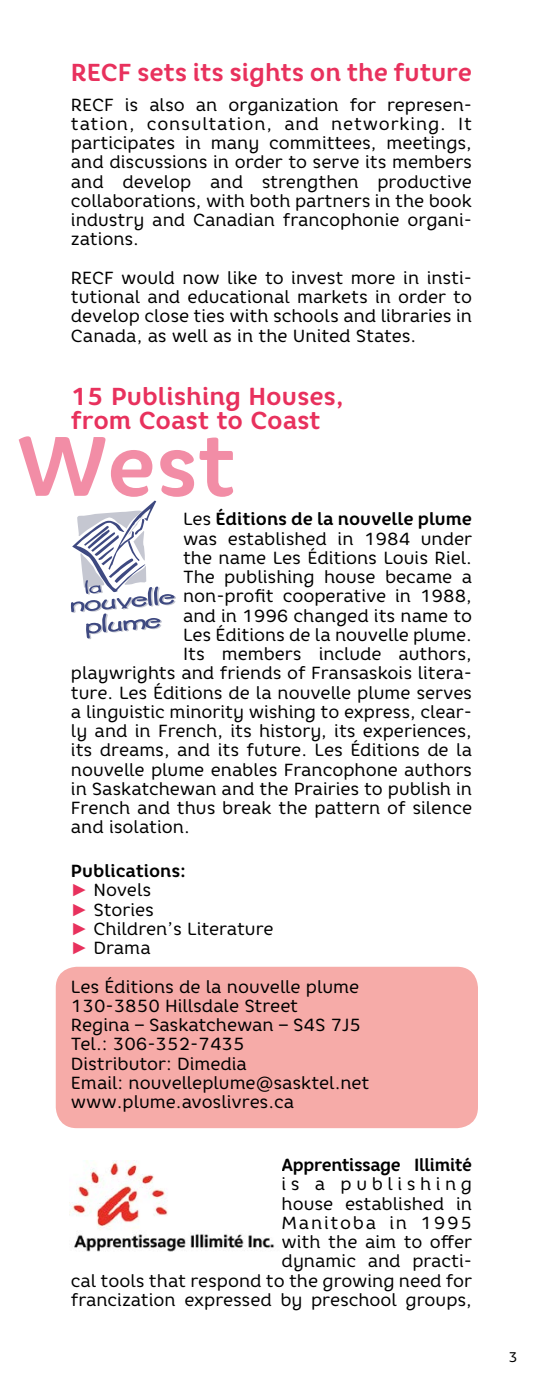
<style>
.page{position:relative;width:536px;height:1386px;background:#fff}
.page>*{position:absolute;margin:0;border:0;box-sizing:border-box;transform-origin:0 0}
.t1{font:700 24.5px/24.5px "Core Rhino 65";color:#e8315d}
.t2{font:17.5px/19.2px "Core Rhino 45";color:#000;text-align:justify}
.t3{font:700 17.5px "Core Rhino 65";letter-spacing:-.01em;color:#000}
.t4{font:14px "Core Rhino 45";color:#000}
.s1{font-family:"Core Rhino 45";font-weight:400}
.s2{font-family:"Arial";color:#e8315d}
</style>
<div class="page">
<div style="left:56px;top:967px;width:422px;height:161px;background:#f6aba8;border-radius:21px"></div>
<svg style="left:19px;top:436px;width:214px;height:203px"></svg>
<img style="left:71px;top:1161px;width:204px;height:91px">
<h1 class="t1" style="left:71px;top:60px;width:402px">RECF sets its sights on the future</h1>
<p class="t2" style="left:71px;top:95px;width:402px">RECF is also an organization for represen&shy;tation, consultation, and networking. It participates in many committees, meetings, and discussions in order to serve its members and develop and strengthen productive collaborations, with both partners in the book industry and Canadian francophonie organi&shy;zations.</p>
<p class="t2" style="left:71px;top:268px;width:402px">RECF would now like to invest more in insti&shy;tutional and educational markets in order to develop close ties with schools and libraries in Canada, as well as in the United States.</p>
<h1 class="t1" style="left:71px;top:383px;width:274px">15 Publishing Houses, from Coast to Coast</h1>
<p class="t3" style="left:183px;top:508px;width:290px"><span class="s1">Les</span> Éditions de la nouvelle plume</p>
<p class="t2" style="left:183px;top:529px;width:290px">was established in 1984 under</p>
<p class="t2" style="left:183px;top:548px;width:290px">the name Les Éditions Louis Riel.</p>
<p class="t2" style="left:183px;top:567px;width:290px">The publishing house became a</p>
<p class="t2" style="left:183px;top:586px;width:290px">non-profit cooperative in 1988,</p>
<p class="t2" style="left:183px;top:606px;width:290px">and in 1996 changed its name to</p>
<p class="t2" style="left:183px;top:625px;width:290px">Les Éditions de la nouvelle plume.</p>
<p class="t2" style="left:183px;top:644px;width:290px">Its members include authors,</p>
<p class="t2" style="left:71px;top:663px;width:402px">playwrights and friends of Fransaskois litera-</p>
<p class="t2" style="left:71px;top:683px;width:402px">ture. Les Éditions de la nouvelle plume serves</p>
<p class="t2" style="left:71px;top:702px;width:402px">a linguistic minority wishing to express, clear-</p>
<p class="t2" style="left:71px;top:721px;width:402px">ly and in French, its history, its experiences,</p>
<p class="t2" style="left:71px;top:740px;width:402px">its dreams, and its future. Les Éditions de la</p>
<p class="t2" style="left:71px;top:760px;width:402px">nouvelle plume enables Francophone authors</p>
<p class="t2" style="left:71px;top:779px;width:402px">in Saskatchewan and the Prairies to publish in</p>
<p class="t2" style="left:71px;top:798px;width:402px">French and thus break the pattern of silence</p>
<p class="t2" style="left:71px;top:817px;width:120px">and isolation.</p>
<p class="t3" style="left:71px;top:860px;width:117px">Publications:</p>
<p class="t2" style="left:71px;top:880px;width:204px;text-align:left"><span class="s2">►</span> Novels<br><span class="s2">►</span> Stories<br><span class="s2">►</span> Children’s Literature <span class="s2">►</span> Drama</p>
<p class="t2" style="left:71px;top:977px;width:300px;text-align:left">Les Éditions de la nouvelle plume<br>130-3850 Hillsdale Street<br>Regina – Saskatchewan – S4S 7J5<br>Tel.: 306-352-7435<br>Distributor: Dimedia<br>Email: nouvelleplume@sasktel.net www.plume.avoslivres.ca</p>
<p class="t3" style="left:281px;top:1154px;width:192px">Apprentissage Illimité</p>
<p class="t2" style="left:71px;top:1174px;width:402px;text-align:right">is a publishing<br>house established in<br>Manitoba in 1995<br>with the aim to offer<br>dynamic and practi-<br>cal tools that respond to the growing need for francization expressed by preschool groups,</p>
<p class="t4" style="left:508px;top:1348px;width:11px">3</p>
</div>
